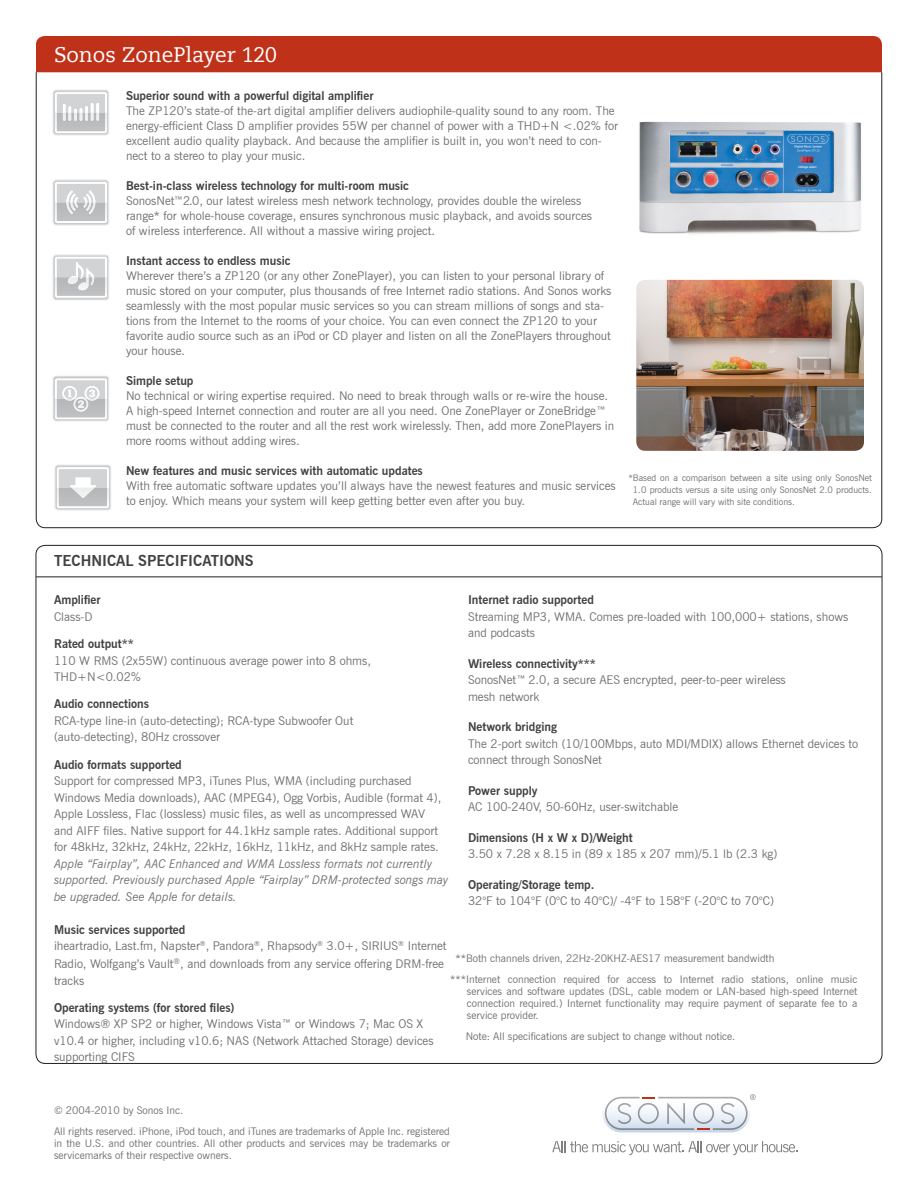
<style>
.page{position:relative;width:918px;height:1188px;background:#fff}
.page>*{position:absolute;margin:0;border:0;box-sizing:border-box;transform-origin:0 0}
.Key_Features_Head{font:21px "Caecilia LT Roman";color:#fff}
.Main_Head{font:700 15px "News Gothic BT";color:#414142}
.Features_Body{font:12px/15px "News Gothic BT";color:#6d6f71}
.Tech_Specs_Body{font:12px/16.5px "News Gothic BT";color:#6d6f71}
.Tech_Specs_Subhead{font:700 12px "News Gothic BT";color:#414142}
.Features_Subhead{font:700 12px "News Gothic BT";color:#414142}
.Tech_Specs_Body-2{font:700 12px "News Gothic BT";color:#414142}
.copyright{font:10.5px/12px "News Gothic BT";color:#6d6f71;text-align:justify}
.copyright-2{font:9px/12px "News Gothic BT";color:#6d6f71;text-align:justify}
.s1{font-style:italic}
</style>
<div class="page">
<div style="left:36px;top:36px;width:846px;height:36px;background:#c0311a"></div>
<svg style="left:36px;top:72px;width:846px;height:456px"></svg>
<img style="left:52px;top:89px;width:58px;height:47px">
<svg style="left:54px;top:92px;width:54px;height:42px"></svg>
<img style="left:52px;top:179px;width:58px;height:47px">
<svg style="left:54px;top:181px;width:54px;height:43px"></svg>
<img style="left:52px;top:254px;width:58px;height:47px">
<svg style="left:54px;top:256px;width:54px;height:42px"></svg>
<img style="left:52px;top:375px;width:58px;height:47px">
<svg style="left:54px;top:378px;width:54px;height:42px"></svg>
<img style="left:54px;top:464px;width:58px;height:47px">
<svg style="left:56px;top:467px;width:54px;height:42px"></svg>
<img style="left:636px;top:280px;width:228px;height:171px">
<img style="left:636px;top:91px;width:228px;height:171px">
<svg style="left:602px;top:1094px;width:148px;height:38px"></svg>
<svg style="left:605px;top:1094px;width:151px;height:36px"></svg>
<svg style="left:552px;top:1141px;width:246px;height:14px"></svg>
<hr style="left:36px;top:577px;width:846px;height:1px;background:#231f20">
<p class="Key_Features_Head" style="left:54px;top:43px;width:224px">Sonos ZonePlayer 120</p>
<p class="Features_Subhead" style="left:126px;top:88px;width:249px">Superior sound with a powerful digital amplifier</p>
<p class="Features_Body" style="left:126px;top:103px;width:493px">The ZP120’s state-of the-art digital amplifier delivers audiophile-quality sound to any room. The energy-efficient Class D amplifier provides 55W per channel of power with a THD+N &lt;.02% for excellent audio quality playback. And because the amplifier is built in, you won’t need to con&shy;nect to a stereo to play your music.</p>
<p class="Features_Subhead" style="left:126px;top:178px;width:285px">Best-in-class wireless technology for multi-room music</p>
<p class="Features_Body" style="left:126px;top:193px;width:468px">SonosNet™2.0, our latest wireless mesh network technology, provides double the wireless range* for whole-house coverage, ensures synchronous music playback, and avoids sources of wireless interference. All without a massive wiring project.</p>
<p class="Features_Subhead" style="left:126px;top:253px;width:166px">Instant access to endless music</p>
<p class="Features_Body" style="left:126px;top:268px;width:487px">Wherever there’s a ZP120 (or any other ZonePlayer), you can listen to your personal library of music stored on your computer, plus thousands of free Internet radio stations. And Sonos works seamlessly with the most popular music services so you can stream millions of songs and sta&shy;tions from the Internet to the rooms of your choice. You can even connect the ZP120 to your favorite audio source such as an iPod or CD player and listen on all the ZonePlayers throughout your house.</p>
<p class="Features_Subhead" style="left:126px;top:373px;width:69px">Simple setup</p>
<p class="Features_Body" style="left:126px;top:388px;width:490px">No technical or wiring expertise required. No need to break through walls or re-wire the house.<br>A high-speed Internet connection and router are all you need. One ZonePlayer or ZoneBridge™ must be connected to the router and all the rest work wirelessly. Then, add more ZonePlayers in more rooms without adding wires.</p>
<p class="Features_Subhead" style="left:126px;top:463px;width:298px">New features and music services with automatic updates</p>
<p class="Features_Body" style="left:126px;top:478px;width:491px">With free automatic software updates you’ll always have the newest features and music services to enjoy. Which means your system will keep getting better even after you buy.</p>
<p class="copyright-2" style="left:633px;top:472px;width:240px;text-indent:-4px">*Based on a comparison between a site using only SonosNet 1.0 products versus a site using only SonosNet 2.0 products.<br>Actual range will vary with site conditions.</p>
<p class="Main_Head" style="left:54px;top:551px;width:201px">TECHNICAL SPECIFICATIONS</p>
<p class="Tech_Specs_Subhead" style="left:54px;top:593px;width:48px">Amplifier</p>
<p class="Tech_Specs_Body" style="left:54px;top:608px;width:40px">Class-D</p>
<p class="Tech_Specs_Subhead" style="left:54px;top:636px;width:81px">Rated output**</p>
<p class="Tech_Specs_Body" style="left:54px;top:652px;width:319px">110 W RMS (2x55W) continuous average power into 8 ohms,<br>THD+N&lt;0.02%</p>
<p class="Tech_Specs_Subhead" style="left:54px;top:697px;width:97px">Audio connections</p>
<p class="Tech_Specs_Body" style="left:54px;top:712px;width:301px">RCA-type line-in (auto-detecting); RCA-type Subwoofer Out (auto-detecting), 80Hz crossover</p>
<p class="Tech_Specs_Subhead" style="left:54px;top:757px;width:129px">Audio formats supported</p>
<p class="Tech_Specs_Body" style="left:54px;top:773px;width:396px">Support for compressed MP3, iTunes Plus, WMA (including purchased Windows Media downloads), AAC (MPEG4), Ogg Vorbis, Audible (format 4), Apple Lossless, Flac (lossless) music files, as well as uncompressed WAV<br>and AIFF files. Native support for 44.1kHz sample rates. Additional support for 48kHz, 32kHz, 24kHz, 22kHz, 16kHz, 11kHz, and 8kHz sample rates.<br><span class="s1">Apple “Fairplay”, AAC Enhanced and WMA Lossless formats not currently supported. Previously purchased Apple “Fairplay” DRM-protected songs may be upgraded. See Apple for details.</span></p>
<p class="Tech_Specs_Body-2" style="left:54px;top:922px;width:133px">Music services supported</p>
<p class="Tech_Specs_Body" style="left:54px;top:937px;width:394px;line-height:18px">iheartradio, Last.fm, Napster<sup>®</sup>, Pandora<sup>®</sup>, Rhapsody<sup>®</sup> 3.0+, SIRIUS<sup>®</sup> Internet<br>Radio, Wolfgang’s Vault<sup>®</sup>, and downloads from any service offering DRM-free</p>
<p class="Tech_Specs_Body" style="left:54px;top:972px;width:32px">tracks</p>
<p class="Tech_Specs_Subhead" style="left:54px;top:1000px;width:182px">Operating systems (for stored files)</p>
<p class="Tech_Specs_Body" style="left:54px;top:1016px;width:381px">Windows® XP SP2 or higher, Windows Vista™ or Windows 7; Mac OS X v10.4 or higher, including v10.6; NAS (Network Attached Storage) devices supporting CIFS</p>
<p class="Tech_Specs_Subhead" style="left:468px;top:593px;width:127px">Internet radio supported</p>
<p class="Tech_Specs_Body" style="left:468px;top:608px;width:382px">Streaming MP3, WMA. Comes pre-loaded with 100,000+ stations, shows and podcasts</p>
<p class="Tech_Specs_Subhead" style="left:468px;top:656px;width:129px">Wireless connectivity***</p>
<p class="Tech_Specs_Body" style="left:468px;top:672px;width:319px">SonosNet™ 2.0, a secure AES encrypted, peer-to-peer wireless mesh network</p>
<p class="Tech_Specs_Subhead" style="left:468px;top:720px;width:91px">Network bridging</p>
<p class="Tech_Specs_Body" style="left:468px;top:735px;width:392px">The 2-port switch (10/100Mbps, auto MDI/MDIX) allows Ethernet devices to connect through SonosNet</p>
<p class="Tech_Specs_Subhead" style="left:468px;top:783px;width:71px">Power supply</p>
<p class="Tech_Specs_Body" style="left:468px;top:799px;width:212px">AC 100-240V, 50-60Hz, user-switchable</p>
<p class="Tech_Specs_Subhead" style="left:468px;top:830px;width:166px">Dimensions (H x W x D)/Weight</p>
<p class="Tech_Specs_Body" style="left:468px;top:846px;width:311px">3.50 x 7.28 x 8.15 in (89 x 185 x 207 mm)/5.1 lb (2.3 kg)</p>
<p class="Tech_Specs_Subhead" style="left:468px;top:877px;width:128px">Operating/Storage temp.</p>
<p class="Tech_Specs_Body" style="left:468px;top:893px;width:308px">32°F to 104°F (0°C to 40°C)/ -4°F to 158°F (-20°C to 70°C)</p>
<p class="copyright" style="left:456px;top:953px;width:321px">**Both channels driven, 22Hz-20KHZ-AES17 measurement bandwidth</p>
<p class="copyright" style="left:467px;top:974px;width:392px;text-indent:-16px">***Internet connection required for access to Internet radio stations, online music services and software updates (DSL, cable modem or LAN-based high-speed Internet connection required.) Internet functionality may require payment of separate fee to a service provider.</p>
<p class="copyright" style="left:466px;top:1031px;width:271px">Note: All specifications are subject to change without notice.</p>
<p class="copyright" style="left:54px;top:1105px;width:131px">© 2004-2010 by Sonos Inc.</p>
<p class="copyright" style="left:54px;top:1126px;width:398px">All rights reserved. iPhone, iPod touch, and iTunes are trademarks of Apple Inc. registered in the U.S. and other countries. All other products and services may be trademarks or servicemarks of their respective owners.</p>
</div>
